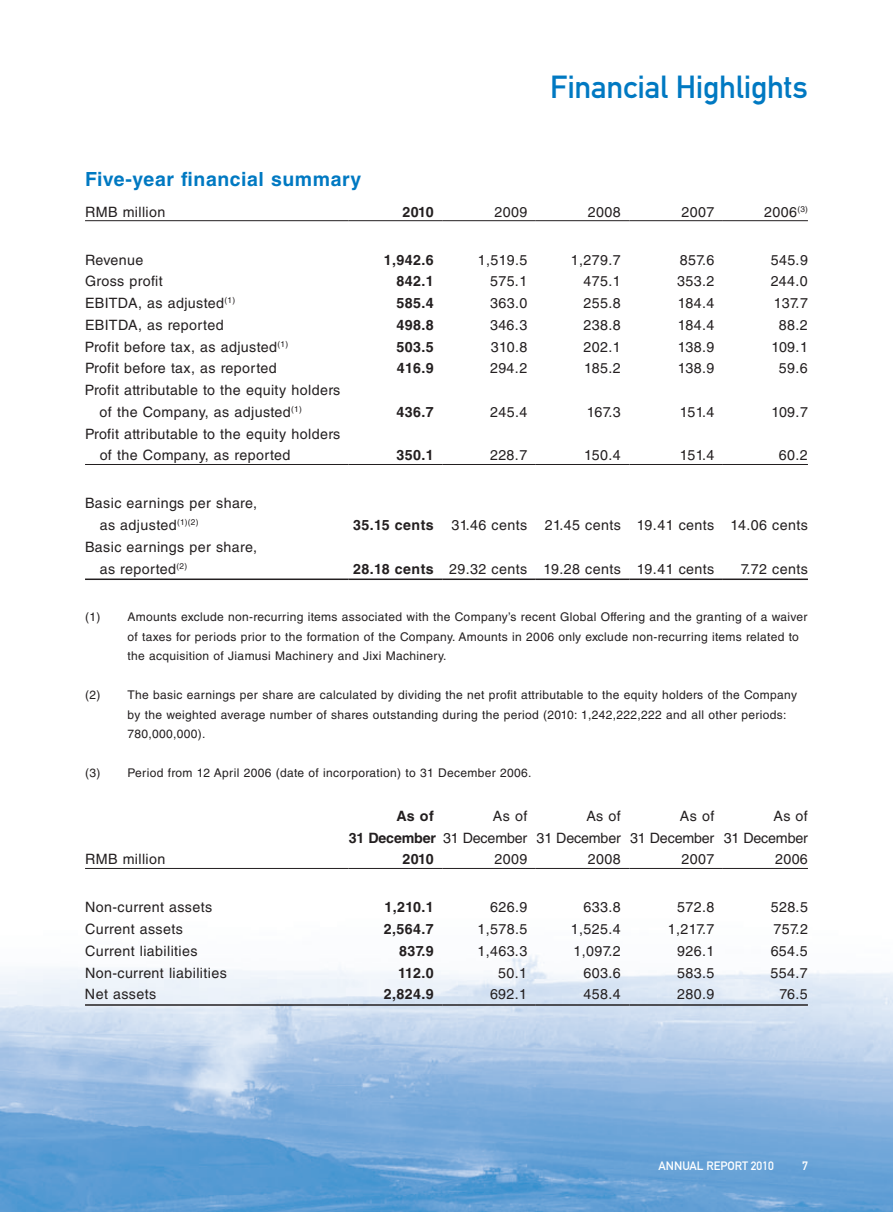
<style>
.page{position:relative;width:893px;height:1212px;background:#fff}
.page>*{position:absolute;margin:0;border:0;box-sizing:border-box;transform-origin:0 0}
.t1{font:31.5px "DIN Mittelschrift Std";letter-spacing:-.01em;color:#0079c2}
.t2{font:700 19.5px "Helvetica LT Std";letter-spacing:.03em;color:#0079c2}
.t3{font:14.25px/21.8px "Helvetica LT Std";letter-spacing:.03em;color:#231f20}
.t4{font:700 14.25px "Helvetica LT Std";letter-spacing:.03em;color:#231f20}
.t5{font:14.25px/21.8px "Helvetica LT Std";letter-spacing:-.01em;color:#231f20;text-align:right}
.t6{font:700 14.25px/21.8px "Helvetica LT Std";letter-spacing:-.01em;color:#231f20;text-align:right}
.t7{font:12px/19.5px "Helvetica LT Std";letter-spacing:.03em;color:#231f20}
.t8{font:12px "DIN Mittelschrift Std";color:#fff}
.s1{font-weight:700}
</style>
<div class="page">
<img style="left:0;top:955px;width:893px;height:257px">
<hr style="left:85px;top:220px;width:264px;height:1px;background:#231f20">
<hr style="left:349px;top:220px;width:93px;height:1px;background:#231f20">
<hr style="left:442px;top:220px;width:94px;height:1px;background:#231f20">
<hr style="left:536px;top:220px;width:93px;height:1px;background:#231f20">
<hr style="left:629px;top:220px;width:94px;height:1px;background:#231f20">
<hr style="left:723px;top:220px;width:85px;height:1px;background:#231f20">
<hr style="left:85px;top:464px;width:264px;height:1px;background:#231f20">
<hr style="left:349px;top:464px;width:93px;height:1px;background:#231f20">
<hr style="left:442px;top:464px;width:94px;height:1px;background:#231f20">
<hr style="left:536px;top:464px;width:93px;height:1px;background:#231f20">
<hr style="left:629px;top:464px;width:94px;height:1px;background:#231f20">
<hr style="left:723px;top:464px;width:85px;height:1px;background:#231f20">
<hr style="left:85px;top:578px;width:264px;height:2px;background:#231f20">
<hr style="left:349px;top:578px;width:93px;height:2px;background:#231f20">
<hr style="left:442px;top:578px;width:94px;height:2px;background:#231f20">
<hr style="left:536px;top:578px;width:93px;height:2px;background:#231f20">
<hr style="left:629px;top:578px;width:94px;height:2px;background:#231f20">
<hr style="left:723px;top:578px;width:85px;height:2px;background:#231f20">
<hr style="left:85px;top:868px;width:264px;height:1px;background:#231f20">
<hr style="left:349px;top:868px;width:93px;height:1px;background:#231f20">
<hr style="left:442px;top:868px;width:94px;height:1px;background:#231f20">
<hr style="left:536px;top:868px;width:93px;height:1px;background:#231f20">
<hr style="left:629px;top:868px;width:94px;height:1px;background:#231f20">
<hr style="left:723px;top:868px;width:85px;height:1px;background:#231f20">
<hr style="left:85px;top:1004px;width:264px;height:2px;background:#231f20">
<hr style="left:349px;top:1004px;width:93px;height:2px;background:#231f20">
<hr style="left:442px;top:1004px;width:94px;height:2px;background:#231f20">
<hr style="left:536px;top:1004px;width:93px;height:2px;background:#231f20">
<hr style="left:629px;top:1004px;width:94px;height:2px;background:#231f20">
<hr style="left:723px;top:1004px;width:85px;height:2px;background:#231f20">
<h1 class="t1" style="left:550px;top:69px;width:259px">FINANCIAL HIGHLIGHTS</h1>
<h2 class="t2" style="left:85px;top:168px;width:278px">Five-year financial summary</h2>
<p class="t3" style="left:85px;top:201px;width:82px">RMB million</p>
<p class="t4" style="left:402px;top:203px;width:33px">2010</p>
<p class="t3" style="left:494px;top:201px;width:34px">2009</p>
<p class="t3" style="left:588px;top:201px;width:34px">2008</p>
<p class="t3" style="left:681px;top:201px;width:34px">2007</p>
<p class="t3" style="left:764px;top:201px;width:45px">2006<sup>(3)</sup></p>
<p class="t3" style="left:85px;top:249px;width:60px">Revenue</p>
<p class="t4" style="left:384px;top:251px;width:51px">1,942.6</p>
<p class="t3" style="left:478px;top:249px;width:51px">1,519.5</p>
<p class="t3" style="left:571px;top:249px;width:51px">1,279.7</p>
<p class="t3" style="left:680px;top:249px;width:36px">857.6</p>
<p class="t3" style="left:771px;top:249px;width:39px">545.9</p>
<p class="t3" style="left:85px;top:270px;width:79px">Gross profit</p>
<p class="t4" style="left:396px;top:273px;width:39px">842.1</p>
<p class="t3" style="left:490px;top:270px;width:39px">575.1</p>
<p class="t3" style="left:584px;top:270px;width:39px">475.1</p>
<p class="t3" style="left:677px;top:270px;width:39px">353.2</p>
<p class="t3" style="left:771px;top:270px;width:39px">244.0</p>
<p class="t3" style="left:85px;top:292px;width:152px">EBITDA, as adjusted<sup>(1)</sup></p>
<p class="t4" style="left:396px;top:294px;width:39px">585.4</p>
<p class="t3" style="left:490px;top:292px;width:39px">363.0</p>
<p class="t3" style="left:584px;top:292px;width:39px">255.8</p>
<p class="t3" style="left:678px;top:292px;width:38px">184.4</p>
<p class="t3" style="left:774px;top:292px;width:35px">137.7</p>
<p class="t3" style="left:85px;top:314px;width:140px">EBITDA, as reported</p>
<p class="t4" style="left:396px;top:316px;width:39px">498.8</p>
<p class="t3" style="left:490px;top:314px;width:39px">346.3</p>
<p class="t3" style="left:584px;top:314px;width:39px">238.8</p>
<p class="t3" style="left:678px;top:314px;width:38px">184.4</p>
<p class="t3" style="left:779px;top:314px;width:30px">88.2</p>
<p class="t3" style="left:85px;top:336px;width:205px">Profit before tax, as adjusted<sup>(1)</sup></p>
<p class="t4" style="left:396px;top:338px;width:39px">503.5</p>
<p class="t3" style="left:491px;top:336px;width:38px">310.8</p>
<p class="t3" style="left:584px;top:336px;width:39px">202.1</p>
<p class="t3" style="left:678px;top:336px;width:38px">138.9</p>
<p class="t3" style="left:771px;top:336px;width:38px">109.1</p>
<p class="t3" style="left:85px;top:357px;width:193px">Profit before tax, as reported</p>
<p class="t4" style="left:397px;top:360px;width:38px">416.9</p>
<p class="t3" style="left:490px;top:357px;width:39px">294.2</p>
<p class="t3" style="left:584px;top:357px;width:38px">185.2</p>
<p class="t3" style="left:678px;top:357px;width:38px">138.9</p>
<p class="t3" style="left:779px;top:357px;width:30px">59.6</p>
<p class="t3" style="left:100px;top:379px;width:242px;text-indent:-15px">Profit attributable to the equity holders of the Company, as adjusted<sup>(1)</sup></p>
<p class="t4" style="left:396px;top:403px;width:39px">436.7</p>
<p class="t3" style="left:490px;top:401px;width:39px">245.4</p>
<p class="t3" style="left:587px;top:401px;width:35px">167.3</p>
<p class="t3" style="left:680px;top:401px;width:36px">151.4</p>
<p class="t3" style="left:771px;top:401px;width:38px">109.7</p>
<p class="t3" style="left:100px;top:423px;width:242px;text-indent:-15px">Profit attributable to the equity holders of the Company, as reported</p>
<p class="t4" style="left:396px;top:447px;width:39px">350.1</p>
<p class="t3" style="left:490px;top:444px;width:39px">228.7</p>
<p class="t3" style="left:584px;top:444px;width:38px">150.4</p>
<p class="t3" style="left:680px;top:444px;width:36px">151.4</p>
<p class="t3" style="left:779px;top:444px;width:30px">60.2</p>
<p class="t3" style="left:100px;top:492px;width:159px;text-indent:-15px">Basic earnings per share, as adjusted<sup>(1)(2)</sup></p>
<p class="t3" style="left:353px;top:514px;width:456px"><span class="s1">35.15 cents</span> 31.46 cents 21.45 cents 19.41 cents 14.06 cents</p>
<p class="t3" style="left:100px;top:536px;width:159px;text-indent:-15px">Basic earnings per share, as reported<sup>(2)</sup></p>
<p class="t3" style="left:353px;top:558px;width:363px"><span class="s1">28.18 cents</span> 29.32 cents 19.28 cents 19.41 cents</p>
<p class="t3" style="left:741px;top:558px;width:69px">7.72 cents</p>
<p class="t7" style="left:128px;top:607px;width:681px;text-indent:-43px">(1) Amounts exclude non-recurring items associated with the Company’s recent Global Offering and the granting of a waiver of taxes for periods prior to the formation of the Company. Amounts in 2006 only exclude non-recurring items related to the acquisition of Jiamusi Machinery and Jixi Machinery.</p>
<p class="t7" style="left:128px;top:685px;width:671px;text-indent:-43px">(2) The basic earnings per share are calculated by dividing the net profit attributable to the equity holders of the Company by the weighted average number of shares outstanding during the period (2010: 1,242,222,222 and all other periods:<br>780,000,000).</p>
<p class="t7" style="left:85px;top:763px;width:448px">(3) Period from 12 April 2006 (date of incorporation) to 31 December 2006.</p>
<p class="t3" style="left:85px;top:848px;width:82px">RMB million</p>
<p class="t6" style="left:349px;top:805px;width:89px">As of<br>31 December<br>2010</p>
<p class="t5" style="left:443px;top:805px;width:86px">As of<br>31 December<br>2009</p>
<p class="t5" style="left:537px;top:805px;width:86px">As of<br>31 December<br>2008</p>
<p class="t5" style="left:630px;top:805px;width:86px">As of<br>31 December<br>2007</p>
<p class="t5" style="left:724px;top:805px;width:86px">As of<br>31 December<br>2006</p>
<p class="t3" style="left:85px;top:896px;width:129px">Non-current assets</p>
<p class="t4" style="left:385px;top:898px;width:51px">1,210.1</p>
<p class="t3" style="left:490px;top:896px;width:39px">626.9</p>
<p class="t3" style="left:584px;top:896px;width:39px">633.8</p>
<p class="t3" style="left:677px;top:896px;width:39px">572.8</p>
<p class="t3" style="left:771px;top:896px;width:39px">528.5</p>
<p class="t3" style="left:85px;top:918px;width:99px">Current assets</p>
<p class="t4" style="left:384px;top:920px;width:51px">2,564.7</p>
<p class="t3" style="left:477px;top:918px;width:51px">1,578.5</p>
<p class="t3" style="left:571px;top:918px;width:51px">1,525.4</p>
<p class="t3" style="left:668px;top:918px;width:48px">1,217.7</p>
<p class="t3" style="left:773px;top:918px;width:36px">757.2</p>
<p class="t3" style="left:85px;top:940px;width:114px">Current liabilities</p>
<p class="t4" style="left:399px;top:942px;width:36px">837.9</p>
<p class="t3" style="left:477px;top:940px;width:51px">1,463.3</p>
<p class="t3" style="left:574px;top:940px;width:49px">1,097.2</p>
<p class="t3" style="left:677px;top:940px;width:39px">926.1</p>
<p class="t3" style="left:771px;top:940px;width:39px">654.5</p>
<p class="t3" style="left:85px;top:962px;width:143px">Non-current liabilities</p>
<p class="t4" style="left:398px;top:964px;width:37px">112.0</p>
<p class="t3" style="left:498px;top:962px;width:30px">50.1</p>
<p class="t3" style="left:584px;top:962px;width:39px">603.6</p>
<p class="t3" style="left:677px;top:962px;width:39px">583.5</p>
<p class="t3" style="left:771px;top:962px;width:39px">554.7</p>
<p class="t3" style="left:85px;top:983px;width:73px">Net assets</p>
<p class="t4" style="left:384px;top:985px;width:51px">2,824.9</p>
<p class="t3" style="left:490px;top:983px;width:39px">692.1</p>
<p class="t3" style="left:583px;top:983px;width:39px">458.4</p>
<p class="t3" style="left:677px;top:983px;width:39px">280.9</p>
<p class="t3" style="left:779px;top:983px;width:30px">76.5</p>
<p class="t8" style="left:659px;top:1158px;width:63px">ANN UAL REPORT</p>
<p class="t8" style="left:751px;top:1158px;width:25px">2010</p>
<p class="t8" style="left:802px;top:1158px;width:7px">7</p>
</div>
